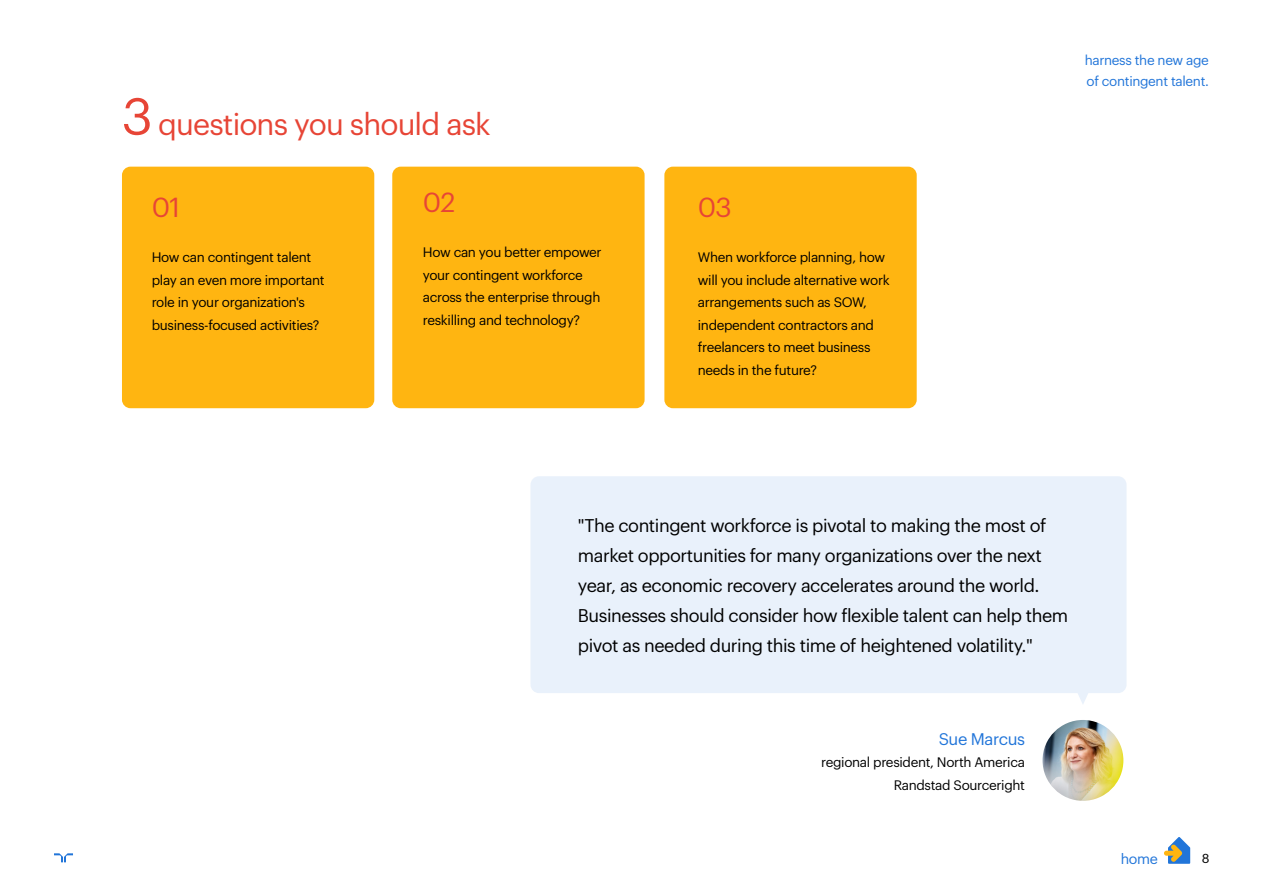
<style>
.page{position:relative;width:1263px;height:893px;background:#fff}
.page>*{position:absolute;margin:0;border:0;box-sizing:border-box;transform-origin:0 0}
.t1{font:30px "Graphik LCG";letter-spacing:-.03em;color:#e74536}
.t2{font:27px "Graphik LCG";color:#e74536}
.t3{font:18px/30px "Graphik LCG";letter-spacing:-.025em;color:#000}
.t4{font:16.5px "Graphik LCG";letter-spacing:-.025em;color:#2175d9}
.t5{font:14.25px "Graphik LCG";color:#2175d9}
.t6{font:13.5px/22.5px "Graphik LCG";letter-spacing:-.025em;color:#000}
.t7{font:13.5px/21px "Graphik LCG";letter-spacing:-.025em;color:#2175d9}
.t8{font:12.75px "Graphik LCG";color:#000}
.s1{font-size:51px}
</style>
<div class="page">
<svg style="left:54px;top:853px;width:19px;height:9px"></svg>
<div style="left:530px;top:476px;width:596px;height:217px;background:#e9f1fb;border-radius:9px"></div>
<svg style="left:1078px;top:693px;width:10px;height:11px"></svg>
<img style="left:1042px;top:720px;width:81px;height:81px;border-radius:40px">
<div style="left:122px;top:167px;width:252px;height:241px;background:#ffb511;border-radius:9px"></div>
<div style="left:392px;top:167px;width:253px;height:241px;background:#ffb511;border-radius:9px"></div>
<div style="left:664px;top:167px;width:253px;height:241px;background:#ffb511;border-radius:9px"></div>
<svg style="left:1164px;top:837px;width:26px;height:27px"></svg>
<h1 class="t1" style="left:122px;top:101px;width:370px"><span class="s1">3</span> questions you should ask</h1>
<h2 class="t2" style="left:152px;top:187px;width:30px">01</h2>
<p class="t6" style="left:152px;top:245px;width:174px">How can contingent talent play an even more important role in your organization's business-focused activities?</p>
<h2 class="t2" style="left:423px;top:182px;width:34px">02</h2>
<p class="t6" style="left:423px;top:240px;width:180px">How can you better empower your contingent workforce across the enterprise through reskilling and technology?</p>
<h2 class="t2" style="left:698px;top:187px;width:36px">03</h2>
<p class="t6" style="left:698px;top:245px;width:193px">When workforce planning, how will you include alternative work arrangements such as SOW, independent contractors and freelancers to meet business needs in the future?</p>
<p class="t7" style="left:1085px;top:49px;width:126px">harness the new age of contingent talent.</p>
<p class="t3" style="left:578px;top:509px;width:492px">"The contingent workforce is pivotal to making the most of market opportunities for many organizations over the next year, as economic recovery accelerates around the world.<br>Businesses should consider how flexible talent can help them pivot as needed during this time of heightened volatility."</p>
<p class="t4" style="left:939px;top:726px;width:88px">Sue Marcus</p>
<p class="t6" style="left:821px;top:750px;width:205px;text-align:right">regional president, North America<br>Randstad Sourceright</p>
<p class="t5" style="left:1121px;top:848px;width:39px">home</p>
<p class="t8" style="left:1202px;top:849px;width:9px">8</p>
</div>
